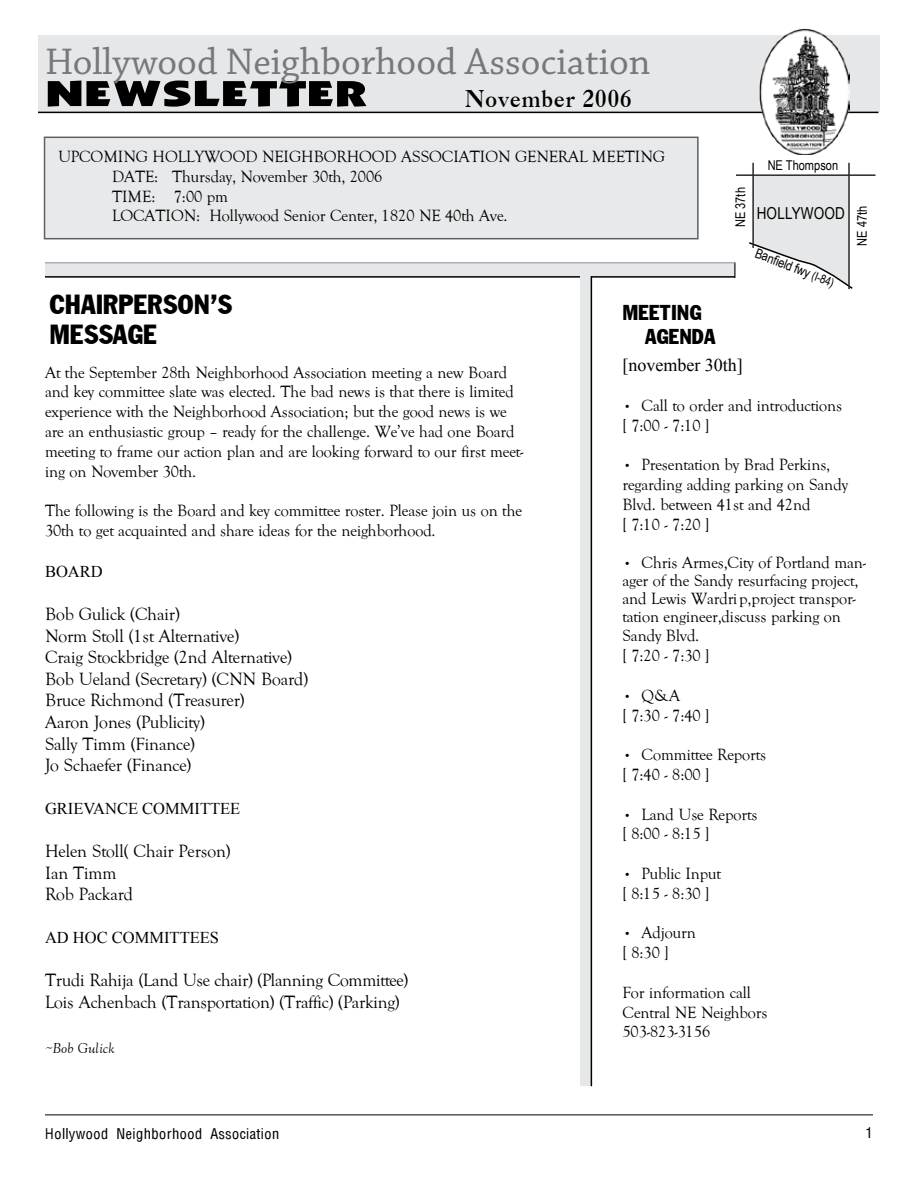
<style>
.page{position:relative;width:918px;height:1188px;background:#fff}
.page>*{position:absolute;margin:0;border:0;box-sizing:border-box;transform-origin:0 0}
.t1{font:39px "Chaparral Pro";color:#76787b}
.t2{font:36px "Performa Black S Si";letter-spacing:.01em;color:#000;scale:1.51 1}
.t3{font:27px/30px "Franklin Gothic Cond S Si";color:#000}
.t4{font:700 23.1px "Caslon BT";letter-spacing:.05em;color:#000;scale:.91 1}
.t5{font:21px/24px "Franklin Gothic Cond S Si";color:#000}
.t6{font:18px/21.6px "Goudy";color:#000}
.t7{font:18px "Times New Roman";color:#000}
.t8{font:16.5px/19.8px "Goudy";color:#000}
.t9{font:16.5px "Times New Roman";color:#000}
.t10{font:100 condensed 16.5px "Helvetica";letter-spacing:.01em;color:#000}
.t11{font:16.5px "Arial Narrow";letter-spacing:.01em;color:#000}
.t12{font:italic 15px "Goudy";color:#000}
.t13{font:13.5px "Arial Narrow";color:#000}
.s1{font-size:12px}
</style>
<div class="page">
<div style="left:38px;top:36px;width:842px;height:76px;background:#e6e7e8"></div>
<hr style="left:38px;top:112px;width:841px;height:1px;background:#000">
<div style="left:45px;top:262px;width:690px;height:15px;background:#e6e7e8"></div>
<hr style="left:45px;top:1114px;width:828px;height:1px;background:#000">
<div style="left:45px;top:137px;width:653px;height:102px;background:#e8e9ea"></div>
<div style="left:44px;top:137px;width:655px;height:102px;border:2px solid #5f6062"></div>
<img style="left:760px;top:28px;width:90px;height:127px">
<hr style="left:45px;top:276px;width:690px;height:2px;background:#000">
<svg style="left:734px;top:263px;width:1px;height:15px"></svg>
<hr style="left:45px;top:262px;width:690px;height:1px;background:#939598">
<div style="left:580px;top:276px;width:11px;height:810px;background:#e6e7e8"></div>
<hr style="left:591px;top:276px;width:1px;height:810px;background:#000">
<svg style="left:749px;top:176px;width:104px;height:114px"></svg>
<hr style="left:752px;top:163px;width:2px;height:85px;background:#29292a">
<hr style="left:848px;top:163px;width:2px;height:126px;background:#29292a">
<hr style="left:736px;top:174px;width:140px;height:2px;background:#29292a">
<h1 class="t1" style="left:45px;top:40px;width:607px">Hollywood Neighborhood Association</h1>
<h2 class="t2" style="left:45px;top:71px;width:216px">NEWSLETTER</h2>
<h3 class="t4" style="left:465px;top:85px;width:184px">November 2006</h3>
<p class="t8" style="left:112px;top:147px;width:554px;text-indent:-54px">UPCOMING HOLLYWOOD NEIGHBORHOOD ASSOCIATION GENERAL MEETING DATE: Thursday, November 30th, 2006<br>TIME: 7:00 pm<br>LOCATION: Hollywood Senior Center, 1820 NE 40th Ave.</p>
<p class="t13" style="left:731px;top:227px;width:42px;rotate:-90deg">NE 37th</p>
<p class="t13" style="left:768px;top:155px;width:72px">NE Thompson</p>
<p class="t11" style="left:757px;top:201px;width:90px">HOLLYWOOD</p>
<p class="t13" style="left:759px;top:243px;width:85px;rotate:21deg">Banfield fwy <span class="s1">(I-84)</span></p>
<p class="t13" style="left:852px;top:246px;width:42px;rotate:-90deg">NE 47th</p>
<h3 class="t3" style="left:50px;top:289px;width:184px">CHAIRPERSON’S<br>MESSAGE</h3>
<p class="t8" style="left:45px;top:363px;width:480px">At the September 28th Neighborhood Association meeting a new Board and key committee slate was elected. The bad news is that there is limited experience with the Neighborhood Association; but the good news is we are an enthusiastic group – ready for the challenge. We’ve had one Board meeting to frame our action plan and are looking forward to our first meet&shy;ing on November 30th.</p>
<p class="t8" style="left:45px;top:501px;width:478px">The following is the Board and key committee roster. Please join us on the<br>30th to get acquainted and share ideas for the neighborhood.</p>
<p class="t9" style="left:45px;top:560px;width:59px">BOARD</p>
<p class="t6" style="left:45px;top:604px;width:265px">Bob Gulick (Chair)<br>Norm Stoll (1st Alternative)<br>Craig Stockbridge (2nd Alternative)<br>Bob Ueland (Secretary) (CNN Board)<br>Bruce Richmond (Treasurer)<br>Aaron Jones (Publicity)<br>Sally Timm (Finance)<br>Jo Schaefer (Finance)</p>
<p class="t9" style="left:45px;top:797px;width:197px">GRIEVANCE COMMITTEE</p>
<p class="t6" style="left:45px;top:841px;width:187px">Helen Stoll( Chair Person)<br>Ian Timm<br>Rob Packard</p>
<p class="t9" style="left:45px;top:926px;width:176px">AD HOC COMMITTEES</p>
<p class="t6" style="left:45px;top:970px;width:365px">Trudi Rahija (Land Use chair) (Planning Committee)<br>Lois Achenbach (Transportation) (Traffic) (Parking)</p>
<p class="t12" style="left:45px;top:1040px;width:71px">~Bob Gulick</p>
<p class="t10" style="left:45px;top:1127px;width:236px">Hollywood Neighborhood Association</p>
<p class="t5" style="left:645px;top:301px;width:72px;text-indent:-23px">MEETING<br>AGENDA</p>
<p class="t7" style="left:622px;top:353px;width:122px">[november 30th]</p>
<p class="t8" style="left:622px;top:396px;width:221px">• Call to order and introductions [ 7:00 - 7:10 ]</p>
<p class="t8" style="left:622px;top:456px;width:227px">• Presentation by Brad Perkins, regarding adding parking on Sandy<br>Blvd. between 41st and 42nd<br>[ 7:10 - 7:20 ]</p>
<p class="t8" style="left:622px;top:554px;width:245px;line-height:18px">• Chris Armes,City of Portland man&shy;ager of the Sandy resurfacing project, and Lewis Wardrip,project transpor&shy;tation engineer,discuss parking on</p>
<p class="t8" style="left:622px;top:627px;width:89px">Sandy Blvd.<br>[ 7:20 - 7:30 ]</p>
<p class="t8" style="left:622px;top:686px;width:89px">• Q&amp;A<br>[ 7:30 - 7:40 ]</p>
<p class="t8" style="left:622px;top:745px;width:145px">• Committee Reports [ 7:40 - 8:00 ]</p>
<p class="t8" style="left:622px;top:805px;width:136px">• Land Use Reports [ 8:00 - 8:15 ]</p>
<p class="t8" style="left:622px;top:864px;width:100px">• Public Input [ 8:15 - 8:30 ]</p>
<p class="t8" style="left:622px;top:924px;width:75px">• Adjourn [ 8:30 ]</p>
<p class="t8" style="left:622px;top:983px;width:147px">For information call<br>Central NE Neighbors<br>503-823-3156</p>
</div>
